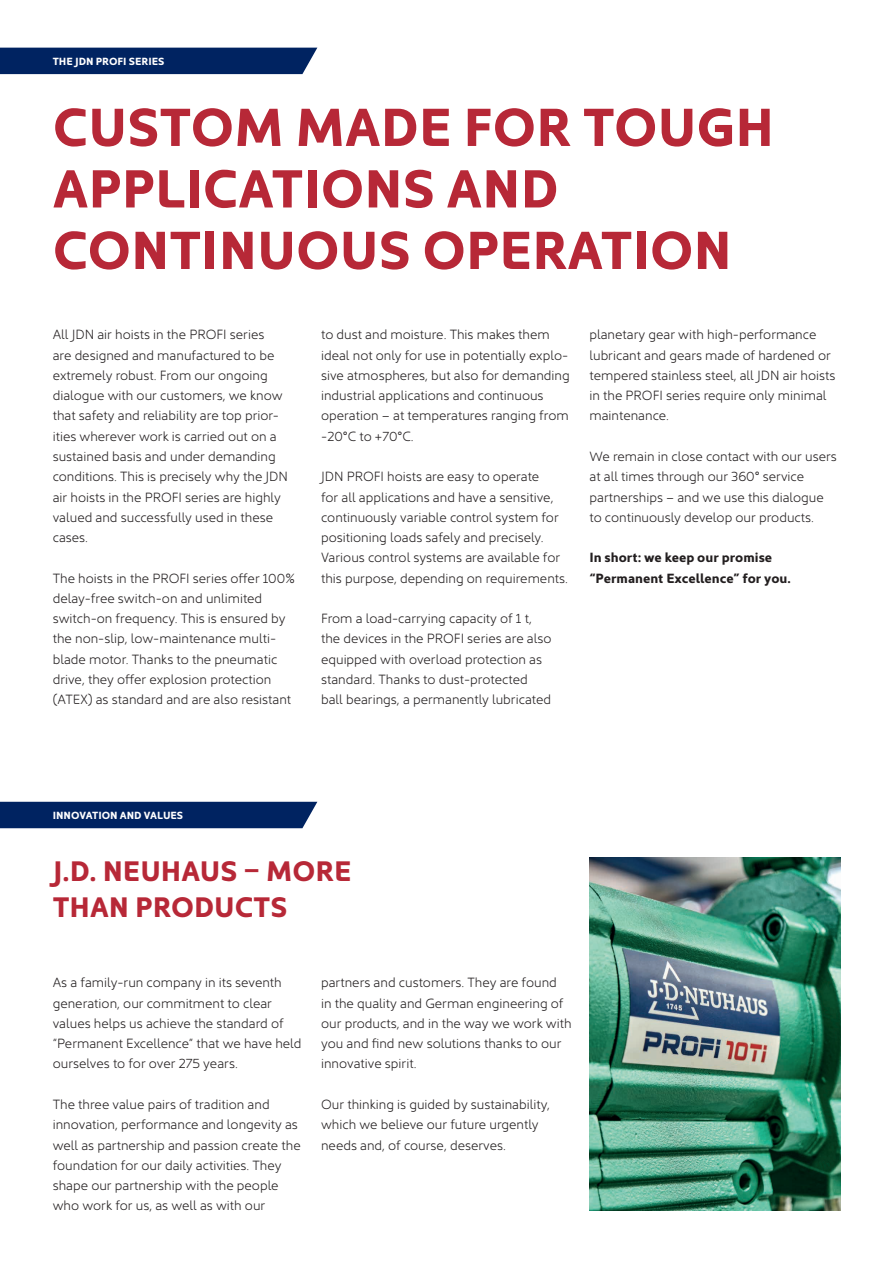
<style>
.page{position:relative;width:893px;height:1263px;background:#fff}
.page>*{position:absolute;margin:0;border:0;box-sizing:border-box;transform-origin:0 0}
.t1{font:700 54px/61.5px "Kyrial Sans Pro";color:#b72837}
.t2{font:700 28.5px/36px "Kyrial Sans Pro";color:#b72837}
.t3{font:300 13.5px/20.2px "Kyrial Sans Pro";color:#231f20}
.t4{font:700 13.5px/20.2px "Kyrial Sans Pro";color:#231f20}
.t5{font:700 10.5px "Kyrial Sans Pro";color:#fff}
</style>
<div class="page">
<img style="left:589px;top:857px;width:251px;height:353px">
<div style="left:0;top:48px;width:317px;height:26px;background:#002361"></div>
<div style="left:0;top:802px;width:317px;height:26px;background:#002361"></div>
<p class="t5" style="left:53px;top:54px;width:113px">THE JDN PROFI SERIES</p>
<h1 class="t1" style="left:53px;top:93px;width:723px">CUSTOM MADE FOR TOUGH<br>APPLICATIONS AND<br>CONTINUOUS OPERATION</h1>
<p class="t3" style="left:53px;top:323px;width:237px">All JDN air hoists in the PROFI series<br>are designed and manufactured to be extremely robust. From our ongoing dialogue with our customers, we know that safety and reliability are top prior&shy;ities wherever work is carried out on a sustained basis and under demanding conditions. This is precisely why the JDN air hoists in the PROFI series are highly valued and successfully used in these cases.</p>
<p class="t3" style="left:53px;top:566px;width:244px">The hoists in the PROFI series offer 100 % delay-free switch-on and unlimited switch-on frequency. This is ensured by the non-slip, low-maintenance multi&shy;blade motor. Thanks to the pneumatic drive, they offer explosion protection (ATEX) as standard and are also resistant</p>
<p class="t3" style="left:321px;top:323px;width:250px">to dust and moisture. This makes them ideal not only for use in potentially explo&shy;sive atmospheres, but also for demanding industrial applications and continuous operation – at temperatures ranging from</p>
<p class="t3" style="left:321px;top:425px;width:94px">- 20°C to + 70°C.</p>
<p class="t3" style="left:321px;top:465px;width:248px">JDN PROFI hoists are easy to operate<br>for all applications and have a sensitive, continuously variable control system for positioning loads safely and precisely.<br>Various control systems are available for this purpose, depending on requirements.</p>
<p class="t3" style="left:321px;top:607px;width:232px">From a load-carrying capacity of 1 t, the devices in the PROFI series are also equipped with overload protection as standard. Thanks to dust-protected ball bearings, a permanently lubricated</p>
<p class="t3" style="left:589px;top:323px;width:247px">planetary gear with high-performance lubricant and gears made of hardened or tempered stainless steel, all JDN air hoists in the PROFI series require only minimal maintenance.</p>
<p class="t3" style="left:589px;top:445px;width:249px">We remain in close contact with our users at all times through our 360° service partnerships – and we use this dialogue to continuously develop our products.</p>
<p class="t4" style="left:589px;top:547px;width:203px">In short: we keep our promise “Permanent Excellence” for you.</p>
<p class="t5" style="left:53px;top:808px;width:132px">INNOVATION AND VALUES</p>
<h2 class="t2" style="left:53px;top:851px;width:300px">J.D. NEUHAUS – MORE<br>THAN PRODUCTS</h2>
<p class="t3" style="left:53px;top:971px;width:250px">As a family-run company in its seventh generation, our commitment to clear values helps us achieve the standard of “Permanent Excellence” that we have held ourselves to for over 275 years.</p>
<p class="t3" style="left:53px;top:1093px;width:249px">The three value pairs of tradition and innovation, performance and longevity as well as partnership and passion create the foundation for our daily activities. They shape our partnership with the people who work for us, as well as with our</p>
<p class="t3" style="left:321px;top:971px;width:252px">partners and customers. They are found<br>in the quality and German engineering of our products, and in the way we work with you and find new solutions thanks to our innovative spirit.</p>
<p class="t3" style="left:321px;top:1093px;width:230px">Our thinking is guided by sustainability, which we believe our future urgently needs and, of course, deserves.</p>
</div>
